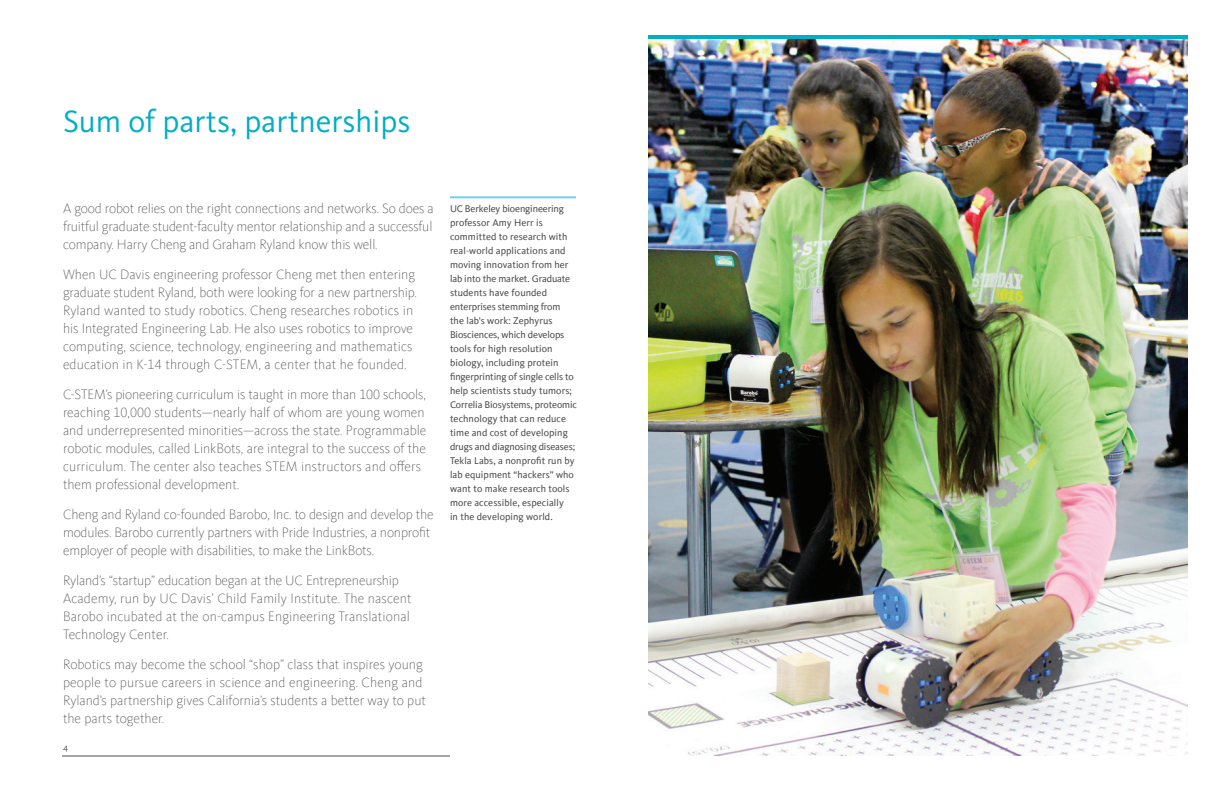
<style>
.page{position:relative;width:1224px;height:792px;background:#fff}
.page>*{position:absolute;margin:0;border:0;box-sizing:border-box;transform-origin:0 0}
.t1{font:32px "Kievit OT";color:#00aec5}
.t2{font:300 expanded 14px/18px "Kievit Offc Pro";color:#4b4c4d}
.t3{font:10px/14px "Kievit Offc Pro";letter-spacing:.01em;color:#4b4c4d}
.t4{font:9px "Kievit OT";color:#4b4c4d}
</style>
<div class="page">
<img style="left:648px;top:39px;width:540px;height:717px">
<hr style="left:62px;top:756px;width:388px;height:1px;background:#4b4c4d">
<hr style="left:648px;top:35px;width:540px;height:4px;background:#00aec5">
<hr style="left:450px;top:196px;width:126px;height:2px;background:#6fcef4">
<h1 class="t1" style="left:63px;top:104px;width:349px">Sum of parts, partnerships</h1>
<p class="t2" style="left:63px;top:199px;width:372px;text-align:justify">A good robot relies on the right connections and networks. So does a fruitful graduate student-faculty mentor relationship and a successful company. Harry Cheng and Graham Ryland know this well.</p>
<p class="t2" style="left:63px;top:265px;width:355px">When UC Davis engineering professor Cheng met then entering graduate student Ryland, both were looking for a new partnership.<br>Ryland wanted to study robotics. Cheng researches robotics in his Integrated Engineering Lab. He also uses robotics to improve computing, science, technology, engineering and mathematics education in K-14 through C-STEM, a center that he founded.</p>
<p class="t2" style="left:63px;top:385px;width:365px">C-STEM’s pioneering curriculum is taught in more than 100 schools, reaching 10,000 students—nearly half of whom are young women and underrepresented minorities—across the state. Programmable robotic modules, called LinkBots, are integral to the success of the curriculum. The center also teaches STEM instructors and offers them professional development.</p>
<p class="t2" style="left:63px;top:505px;width:372px">Cheng and Ryland co-founded Barobo, Inc. to design and develop the modules. Barobo currently partners with Pride Industries, a nonprofit employer of people with disabilities, to make the LinkBots.</p>
<p class="t2" style="left:63px;top:571px;width:350px">Ryland’s “startup” education began at the UC Entrepreneurship Academy, run by UC Davis’ Child Family Institute. The nascent Barobo incubated at the on-campus Engineering Translational Technology Center.</p>
<p class="t2" style="left:63px;top:655px;width:364px">Robotics may become the school “shop” class that inspires young people to pursue careers in science and engineering. Cheng and Ryland’s partnership gives California’s students a better way to put the parts together.</p>
<p class="t4" style="left:63px;top:742px;width:7px">4</p>
<p class="t3" style="left:450px;top:201px;width:129px">UC Berkeley bioengineering professor Amy Herr is committed to research with real-world applications and moving innovation from her lab into the market. Graduate students have founded enterprises stemming from<br>the lab’s work: Zephyrus<br>Biosciences, which develops tools for high resolution biology, including protein fingerprinting of single cells to help scientists study tumors;<br>Correlia Biosystems, proteomic technology that can reduce time and cost of developing drugs and diagnosing diseases;<br>Tekla Labs, a nonprofit run by lab equipment “hackers” who want to make research tools more accessible, especially<br>in the developing world.</p>
</div>
